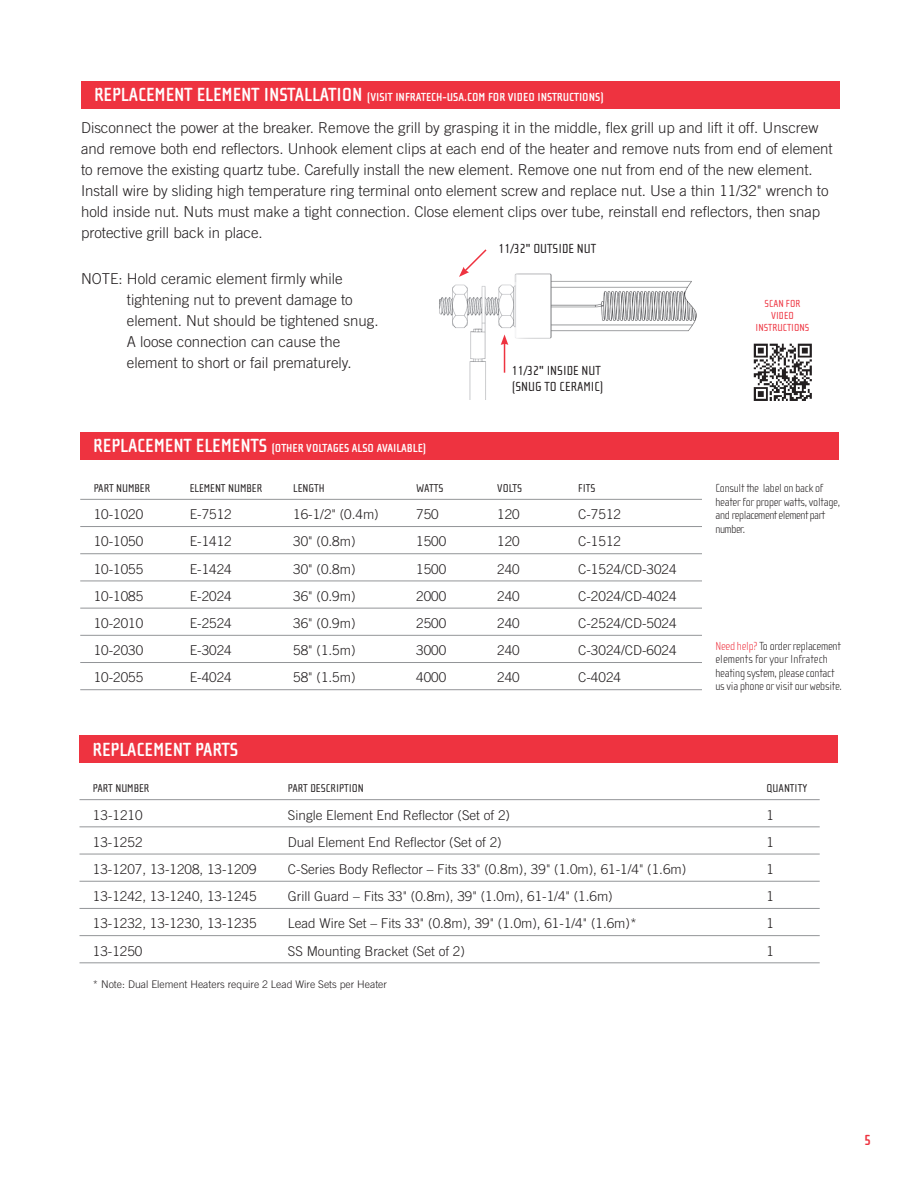
<style>
.page{position:relative;width:918px;height:1188px;background:#fff}
.page>*{position:absolute;margin:0;border:0;box-sizing:border-box;transform-origin:0 0}
.t1{font:700 19.5px "Cholla Sans";color:#fff}
.t2{font:300 15px/21px "Trade Gothic";color:#231f20}
.t3{font:700 15px "Cholla Sans";color:#ee3340}
.t4{font:300 13.5px "Trade Gothic";color:#231f20}
.t5{font:13.5px/16.2px "Cholla Sans";color:#231f20}
.t6{font:100 12px/13.5px "Cholla Sans";letter-spacing:-.02em;color:#231f20}
.t7{font:700 12px "Cholla Sans";color:#fff}
.t8{font:11.7px "Cholla Sans";color:#231f20}
.t9{font:300 10.5px "Trade Gothic";color:#231f20}
.t10{font:10.5px/12px "Cholla Sans";color:#ee3340;text-align:center}
.s1{font-size:19.5px}
.s2{color:#ee3340}
</style>
<div class="page">
<div style="left:81px;top:81px;width:759px;height:27px;background:#ee3340"></div>
<img style="left:753px;top:343px;width:59px;height:58px">
<div style="left:80px;top:432px;width:759px;height:27px;background:#ee3340"></div>
<hr style="left:80px;top:499px;width:622px;height:1px;background:#939598">
<hr style="left:80px;top:526px;width:622px;height:1px;background:#939598">
<hr style="left:80px;top:553px;width:622px;height:1px;background:#939598">
<hr style="left:80px;top:581px;width:622px;height:1px;background:#939598">
<hr style="left:80px;top:608px;width:622px;height:1px;background:#939598">
<hr style="left:80px;top:635px;width:622px;height:1px;background:#939598">
<hr style="left:80px;top:662px;width:622px;height:1px;background:#939598">
<hr style="left:80px;top:689px;width:622px;height:1px;background:#939598">
<div style="left:79px;top:736px;width:759px;height:27px;background:#ee3340"></div>
<hr style="left:79px;top:799px;width:741px;height:1px;background:#939598">
<hr style="left:79px;top:827px;width:741px;height:1px;background:#939598">
<hr style="left:79px;top:854px;width:741px;height:1px;background:#939598">
<hr style="left:79px;top:881px;width:741px;height:1px;background:#939598">
<hr style="left:79px;top:908px;width:741px;height:1px;background:#939598">
<hr style="left:79px;top:935px;width:741px;height:1px;background:#939598">
<hr style="left:79px;top:963px;width:741px;height:1px;background:#939598">
<img style="left:439px;top:273px;width:258px;height:127px">
<div style="left:512px;top:364px;width:99px;height:37px;background:#fff"></div>
<svg style="left:459px;top:249px;width:29px;height:28px"></svg>
<hr style="left:504px;top:343px;width:1px;height:30px;background:#ee3340">
<svg style="left:501px;top:334px;width:7px;height:11px"></svg>
<p class="t7" style="left:94px;top:91px;width:511px"><span class="s1">REPLACEMENT ELEMENT INSTALLATION</span> (VISIT INFRATECH-USA.COM FOR VIDEO INSTRUCTIONS)</p>
<p class="t2" style="left:81px;top:117px;width:753px">Disconnect the power at the breaker. Remove the grill by grasping it in the middle, flex grill up and lift it off. Unscrew and remove both end reflectors. Unhook element clips at each end of the heater and remove nuts from end of element to remove the existing quartz tube. Carefully install the new element. Remove one nut from end of the new element.<br>Install wire by sliding high temperature ring terminal onto element screw and replace nut. Use a thin 11/32" wrench to hold inside nut. Nuts must make a tight connection. Close element clips over tube, reinstall end reflectors, then snap protective grill back in place.</p>
<p class="t2" style="left:127px;top:268px;width:253px;text-indent:-46px">NOTE: Hold ceramic element firmly while tightening nut to prevent damage to element. Nut should be tightened snug.<br>A loose connection can cause the element to short or fail prematurely.</p>
<p class="t5" style="left:498px;top:241px;width:99px">11/32" OUTSIDE NUT</p>
<p class="t10" style="left:756px;top:298px;width:55px">SCAN FOR<br>VIDEO<br>INSTRUCTIONS</p>
<p class="t5" style="left:512px;top:362px;width:93px">11/32" INSIDE NUT (SNUG TO CERAMIC)</p>
<p class="t7" style="left:93px;top:442px;width:335px"><span class="s1">REPLACEMENT ELEMENTS</span> (OTHER VOLTAGES ALSO AVAILABLE)</p>
<p class="t8" style="left:94px;top:482px;width:58px">PART NUMBER</p>
<p class="t8" style="left:190px;top:482px;width:74px">ELEMENT NUMBER</p>
<p class="t8" style="left:293px;top:482px;width:33px">LENGTH</p>
<p class="t8" style="left:416px;top:482px;width:29px">WATTS</p>
<p class="t8" style="left:497px;top:482px;width:27px">VOLTS</p>
<p class="t8" style="left:578px;top:482px;width:19px">FITS</p>
<p class="t4" style="left:94px;top:506px;width:51px">10-1020</p>
<p class="t4" style="left:190px;top:506px;width:44px">E-7512</p>
<p class="t4" style="left:293px;top:506px;width:87px">16-1/2" (0.4m)</p>
<p class="t4" style="left:416px;top:506px;width:24px">750</p>
<p class="t4" style="left:497px;top:506px;width:24px">120</p>
<p class="t4" style="left:578px;top:506px;width:44px">C-7512</p>
<p class="t4" style="left:94px;top:534px;width:51px">10-1050</p>
<p class="t4" style="left:190px;top:534px;width:44px">E-1412</p>
<p class="t4" style="left:293px;top:534px;width:64px">30" (0.8m)</p>
<p class="t4" style="left:416px;top:534px;width:32px">1500</p>
<p class="t4" style="left:497px;top:534px;width:24px">120</p>
<p class="t4" style="left:578px;top:534px;width:44px">C-1512</p>
<p class="t4" style="left:94px;top:561px;width:51px">10-1055</p>
<p class="t4" style="left:190px;top:561px;width:44px">E-1424</p>
<p class="t4" style="left:293px;top:561px;width:64px">30" (0.8m)</p>
<p class="t4" style="left:416px;top:561px;width:32px">1500</p>
<p class="t4" style="left:497px;top:561px;width:24px">240</p>
<p class="t4" style="left:578px;top:561px;width:100px">C-1524/CD-3024</p>
<p class="t4" style="left:94px;top:588px;width:51px">10-1085</p>
<p class="t4" style="left:190px;top:588px;width:44px">E-2024</p>
<p class="t4" style="left:293px;top:588px;width:64px">36" (0.9m)</p>
<p class="t4" style="left:416px;top:588px;width:32px">2000</p>
<p class="t4" style="left:497px;top:588px;width:24px">240</p>
<p class="t4" style="left:578px;top:588px;width:100px">C-2024/CD-4024</p>
<p class="t4" style="left:94px;top:615px;width:51px">10-2010</p>
<p class="t4" style="left:190px;top:615px;width:44px">E-2524</p>
<p class="t4" style="left:293px;top:615px;width:64px">36" (0.9m)</p>
<p class="t4" style="left:416px;top:615px;width:32px">2500</p>
<p class="t4" style="left:497px;top:615px;width:24px">240</p>
<p class="t4" style="left:578px;top:615px;width:100px">C-2524/CD-5024</p>
<p class="t4" style="left:94px;top:642px;width:51px">10-2030</p>
<p class="t4" style="left:190px;top:642px;width:44px">E-3024</p>
<p class="t4" style="left:293px;top:642px;width:64px">58" (1.5m)</p>
<p class="t4" style="left:416px;top:642px;width:32px">3000</p>
<p class="t4" style="left:497px;top:642px;width:24px">240</p>
<p class="t4" style="left:578px;top:642px;width:100px">C-3024/CD-6024</p>
<p class="t4" style="left:94px;top:670px;width:51px">10-2055</p>
<p class="t4" style="left:190px;top:670px;width:44px">E-4024</p>
<p class="t4" style="left:293px;top:670px;width:64px">58" (1.5m)</p>
<p class="t4" style="left:416px;top:670px;width:32px">4000</p>
<p class="t4" style="left:497px;top:670px;width:24px">240</p>
<p class="t4" style="left:578px;top:670px;width:44px">C-4024</p>
<p class="t6" style="left:716px;top:481px;width:126px">Consult the label on back of heater for proper watts, voltage, and replacement element part number.</p>
<p class="t6" style="left:716px;top:639px;width:128px"><span class="s2">Need help?</span> To order replacement elements for your Infratech heating system, please contact us via phone or visit our website.</p>
<h1 class="t1" style="left:93px;top:739px;width:147px">REPLACEMENT PARTS</h1>
<p class="t8" style="left:93px;top:782px;width:58px">PART NUMBER</p>
<p class="t8" style="left:288px;top:782px;width:77px">PART DESCRIPTION</p>
<p class="t8" style="left:766px;top:782px;width:42px">QUANTITY</p>
<p class="t4" style="left:93px;top:807px;width:51px">13-1210</p>
<p class="t4" style="left:288px;top:807px;width:224px">Single Element End Reflector (Set of 2)</p>
<p class="t4" style="left:766px;top:807px;width:9px">1</p>
<p class="t4" style="left:93px;top:834px;width:51px">13-1252</p>
<p class="t4" style="left:288px;top:834px;width:215px">Dual Element End Reflector (Set of 2)</p>
<p class="t4" style="left:766px;top:834px;width:9px">1</p>
<p class="t4" style="left:93px;top:861px;width:165px">13-1207, 13-1208, 13-1209</p>
<p class="t4" style="left:288px;top:861px;width:400px">C-Series Body Reflector – Fits 33" (0.8m), 39" (1.0m), 61-1/4" (1.6m)</p>
<p class="t4" style="left:766px;top:861px;width:9px">1</p>
<p class="t4" style="left:93px;top:888px;width:165px">13-1242, 13-1240, 13-1245</p>
<p class="t4" style="left:288px;top:888px;width:326px">Grill Guard – Fits 33" (0.8m), 39" (1.0m), 61-1/4" (1.6m)</p>
<p class="t4" style="left:766px;top:888px;width:9px">1</p>
<p class="t4" style="left:93px;top:916px;width:165px">13-1232, 13-1230, 13-1235</p>
<p class="t4" style="left:288px;top:916px;width:350px">Lead Wire Set – Fits 33" (0.8m), 39" (1.0m), 61-1/4" (1.6m)*</p>
<p class="t4" style="left:766px;top:916px;width:9px">1</p>
<p class="t4" style="left:93px;top:943px;width:51px">13-1250</p>
<p class="t4" style="left:288px;top:943px;width:179px">SS Mounting Bracket (Set of 2)</p>
<p class="t4" style="left:766px;top:943px;width:9px">1</p>
<p class="t9" style="left:93px;top:978px;width:296px">* Note: Dual Element Heaters require 2 Lead Wire Sets per Heater</p>
<p class="t3" style="left:864px;top:1132px;width:9px">5</p>
</div>
